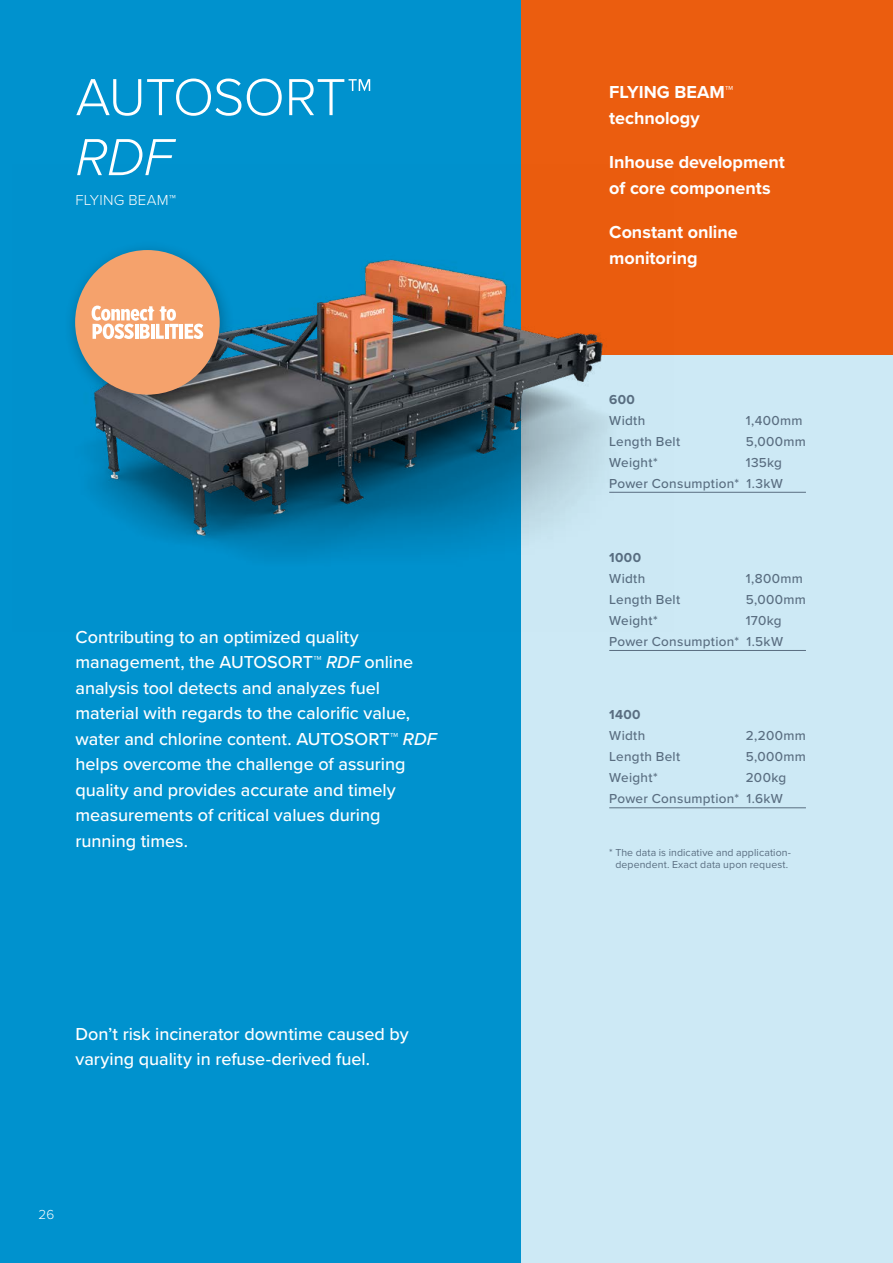
<style>
.page{position:relative;width:893px;height:1263px;background:#fff}
.page>*{position:absolute;margin:0;border:0;box-sizing:border-box;transform-origin:0 0}
.t1{font:300 54px/60px "Proxima Nova";letter-spacing:-.02em;color:#fff}
.t2{font:500 18px/25.5px "Proxima Nova";letter-spacing:-.005em;color:#fff}
.t3{font:700 18px/25.5px "Proxima Nova";color:#fff}
.t4{font:300 15px "Proxima Nova";letter-spacing:.02em;color:#fff}
.t5{font:500 13.5px/21px "Proxima Nova";letter-spacing:.02em;color:#5a6e81;text-align:right}
.t6{font:700 13.5px "Proxima Nova";letter-spacing:.03em;color:#5a6e81}
.t7{font:300 13.5px "Proxima Nova";color:#fff}
.t8{font:10.5px/12px "Proxima Nova";letter-spacing:.01em;color:#5a6e81;text-align:center}
.s1{font-weight:400}
.s2{font-style:italic}
</style>
<div class="page">
<div style="left:502px;top:354px;width:391px;height:909px;background:#cde9f5"></div>
<div style="left:521px;top:0;width:372px;height:354px;background:#eb5d0f"></div>
<div style="left:0;top:0;width:521px;height:1263px;background:#0092ce"></div>
<hr style="left:609px;top:492px;width:197px;height:1px;background:#5a6e81">
<hr style="left:609px;top:650px;width:197px;height:1px;background:#5a6e81">
<hr style="left:609px;top:807px;width:197px;height:1px;background:#5a6e81">
<img style="left:91px;top:259px;width:582px;height:299px">
<div style="left:63px;top:240px;width:172px;height:173px;background:#000;opacity:.28"></div>
<div style="left:75px;top:250px;width:145px;height:145px;background:#f5a26c;border-radius:50%"></div>
<svg style="left:92px;top:306px;width:87px;height:33px"></svg>
<hr style="left:180px;top:324px;width:3px;height:15px;background:#fff">
<svg style="left:185px;top:324px;width:18px;height:15px"></svg>
<h1 class="t1" style="left:76px;top:64px;width:298px">AUTOSORT<span class="s1">™<br></span><span class="s2">RDF</span></h1>
<p class="t4" style="left:76px;top:189px;width:102px">FLYING BEAM<span class="s1">™</span></p>
<p class="t2" style="left:76px;top:623px;width:363px">Contributing to an optimized quality management, the AUTOSORT<span class="s1">™</span> <span class="s2">RDF</span> online analysis tool detects and analyzes fuel material with regards to the calorific value, water and chlorine content. AUTOSORT<span class="s1">™</span> <span class="s2">RDF </span>helps overcome the challenge of assuring quality and provides accurate and timely measurements of critical values during running times.</p>
<p class="t2" style="left:76px;top:1020px;width:335px">Don’t risk incinerator downtime caused by varying quality in refuse-derived fuel.</p>
<p class="t7" style="left:39px;top:1205px;width:17px">26</p>
<p class="t3" style="left:609px;top:79px;width:126px">FLYING BEAM<span class="s1">™ </span>technology</p>
<p class="t3" style="left:609px;top:149px;width:177px">Inhouse development of core components</p>
<p class="t3" style="left:609px;top:219px;width:130px">Constant online monitoring</p>
<p class="t6" style="left:609px;top:389px;width:27px">600</p>
<p class="t5" style="left:609px;top:409px;width:38px">Width</p>
<p class="t5" style="left:746px;top:409px;width:58px">1,400mm</p>
<p class="t5" style="left:609px;top:430px;width:72px">Length Belt</p>
<p class="t5" style="left:746px;top:430px;width:62px">5,000mm</p>
<p class="t5" style="left:609px;top:451px;width:50px">Weight*</p>
<p class="t5" style="left:609px;top:451px;width:175px">135kg<br>Power Consumption* 1.3kW</p>
<p class="t6" style="left:609px;top:547px;width:33px">1000</p>
<p class="t5" style="left:609px;top:567px;width:38px">Width</p>
<p class="t5" style="left:746px;top:567px;width:59px">1,800mm</p>
<p class="t5" style="left:609px;top:588px;width:72px">Length Belt</p>
<p class="t5" style="left:746px;top:588px;width:62px">5,000mm</p>
<p class="t5" style="left:609px;top:609px;width:50px">Weight*</p>
<p class="t5" style="left:609px;top:609px;width:175px">170kg<br>Power Consumption* 1.5kW</p>
<p class="t6" style="left:609px;top:705px;width:33px">1400</p>
<p class="t5" style="left:609px;top:725px;width:38px">Width</p>
<p class="t5" style="left:746px;top:725px;width:62px">2,200mm</p>
<p class="t5" style="left:609px;top:746px;width:72px">Length Belt</p>
<p class="t5" style="left:746px;top:746px;width:62px">5,000mm</p>
<p class="t5" style="left:609px;top:767px;width:50px">Weight*</p>
<p class="t5" style="left:609px;top:767px;width:178px">200kg<br>Power Consumption* 1.6kW</p>
<p class="t8" style="left:609px;top:846px;width:183px">* The data is indicative and application&shy;dependent. Exact data upon request.</p>
</div>
